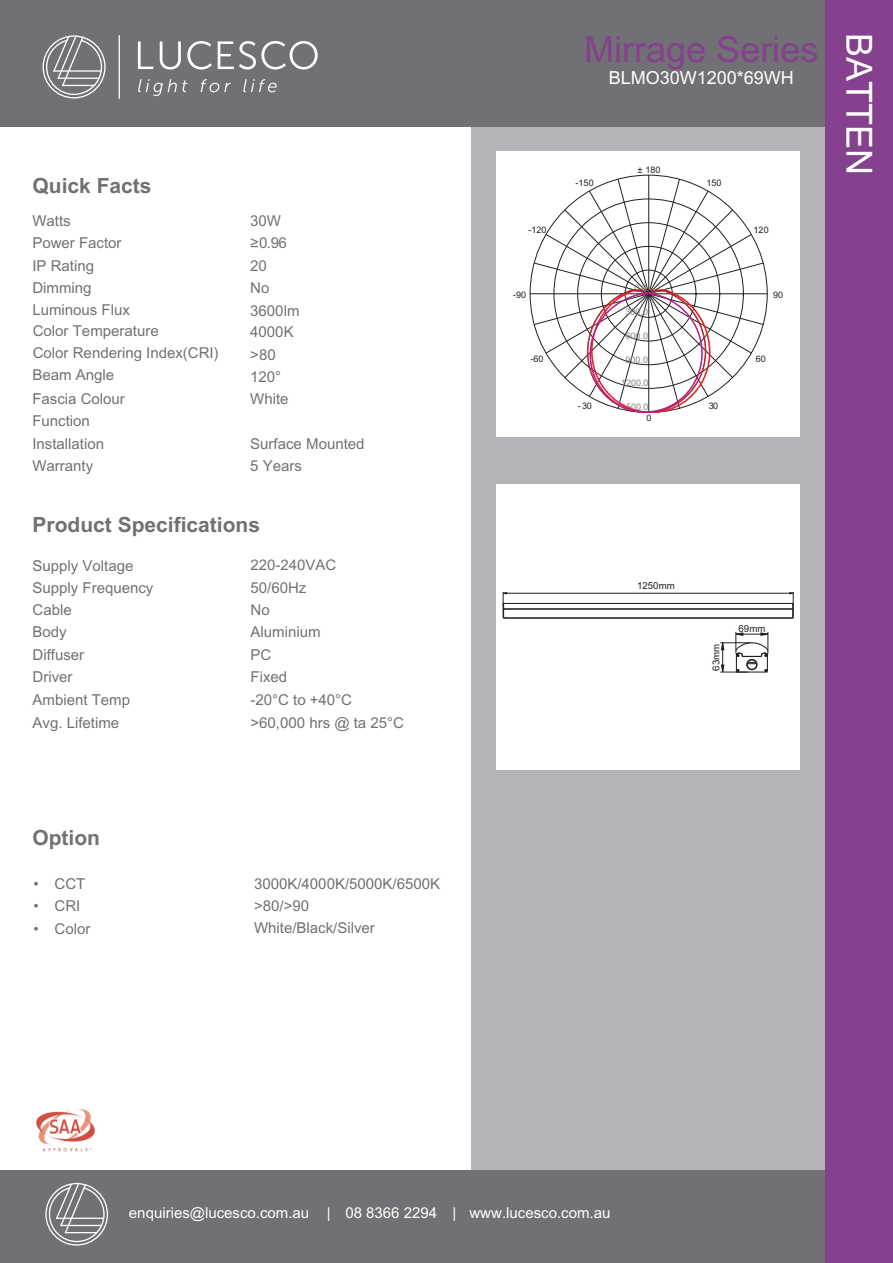
<style>
.page{position:relative;width:893px;height:1263px;background:#fff}
.page>*{position:absolute;margin:0;border:0;box-sizing:border-box;transform-origin:0 0}
.t1{font:36px "Arial Unicode MS";color:#85418d}
.t2{font:36px "Arial Unicode MS";color:#fff}
.t3{font:700 21px "Arial";color:#717074}
.t4{font:18px "Arial Unicode MS";color:#fff}
.t5{font:15px/22.2px "Arial Unicode MS";color:#717074}
.t6{font:15px "Arial Unicode MS";color:#fff}
.t7{font:14.55px "Arial Unicode MS";color:#717074}
.t8{font:9.6px "Arial";color:#231f20}
.t9{font:9px "Arial";color:#231f20}
.t10{font:9px "Arial";color:#828487}
.s1{font-family:"Arial"}
.s2{font-family:"Arial Unicode MS"}
</style>
<div class="page">
<div style="left:471px;top:126px;width:354px;height:1045px;background:#b4b3b7"></div>
<img style="left:36px;top:1109px;width:60px;height:42px">
<div style="left:496px;top:151px;width:304px;height:286px;background:#fff"></div>
<div style="left:496px;top:484px;width:304px;height:286px;background:#fff"></div>
<svg style="left:530px;top:175px;width:238px;height:151px"></svg>
<hr style="left:530px;top:293px;width:119px;height:1px;background:#231f20">
<hr style="left:649px;top:293px;width:118px;height:1px;background:#231f20">
<hr style="left:648px;top:175px;width:1px;height:119px;background:#231f20">
<svg style="left:534px;top:179px;width:230px;height:234px"></svg>
<hr style="left:503px;top:593px;width:290px;height:1px;background:#231f20">
<hr style="left:504px;top:617px;width:289px;height:1px;background:#231f20">
<hr style="left:503px;top:608px;width:290px;height:1px;background:#231f20">
<hr style="left:503px;top:603px;width:290px;height:1px;background:#231f20">
<svg style="left:789px;top:592px;width:5px;height:27px"></svg>
<svg style="left:502px;top:592px;width:5px;height:27px"></svg>
<svg style="left:720px;top:632px;width:49px;height:41px"></svg>
<div style="left:0;top:1171px;width:891px;height:92px;background:#717074"></div>
<div style="left:0;top:0;width:891px;height:126px;background:#717074"></div>
<svg style="left:138px;top:41px;width:15px;height:28px"></svg>
<svg style="left:160px;top:41px;width:21px;height:29px"></svg>
<svg style="left:187px;top:41px;width:25px;height:29px"></svg>
<svg style="left:218px;top:41px;width:100px;height:29px"></svg>
<svg style="left:138px;top:79px;width:49px;height:17px"></svg>
<svg style="left:201px;top:79px;width:30px;height:13px"></svg>
<svg style="left:243px;top:79px;width:34px;height:13px"></svg>
<hr style="left:119px;top:35px;width:1px;height:64px;background:#fff">
<svg style="left:43px;top:35px;width:63px;height:63px"></svg>
<div style="left:825px;top:0;width:68px;height:1263px;background:#85418d"></div>
<svg style="left:45px;top:1183px;width:63px;height:62px"></svg>
<h2 class="t3" style="left:33px;top:178px;width:121px">Quick Facts</h2>
<p class="t5" style="left:32px;top:211px;width:91px">Watts<br>Power Factor<br>IP Rating<br>Dimming</p>
<p class="t5" style="left:32px;top:301px;width:188px;line-height:21.5px">Luminous Flux<br>Color Temperature<br>Color Rendering Index(CRI)</p>
<p class="t5" style="left:32px;top:364px;width:94px;line-height:24px">Beam Angle<br>Fascia Colour</p>
<p class="t5" style="left:32px;top:411px;width:73px">Function<br>Installation<br>Warranty</p>
<p class="t5" style="left:250px;top:211px;width:51px">30W ≥0.96<br>20<br>No<br>3<span class="s1">6</span>00lm<br>4000K &gt;80</p>
<p class="t5" style="left:250px;top:367px;width:40px">120°<br>White</p>
<p class="t5" style="left:250px;top:434px;width:116px">Surface Mounted<br>5 Years</p>
<h2 class="t3" style="left:33px;top:516px;width:229px">Product Specifications</h2>
<p class="t5" style="left:33px;top:556px;width:122px">Supply Voltage<br>Supply Frequency<br>Cable<br>Body<br>Diffuser<br>Driver<br>Ambient Temp<br>Avg. Lifetime</p>
<p class="t7" style="left:251px;top:559px;width:87px">220-240VAC</p>
<p class="t5" style="left:251px;top:578px;width:155px">50/60Hz<br>No<br>Aluminium<br>PC<br>Fixed<br>-20°C to +40°C &gt;60,000 hrs @ ta 25°C</p>
<h2 class="t3" style="left:32px;top:830px;width:69px">Option</h2>
<p class="t5" style="left:33px;top:874px;width:54px">• CCT</p>
<p class="t5" style="left:33px;top:896px;width:49px">• CRI</p>
<p class="t5" style="left:33px;top:919px;width:59px">• Color</p>
<p class="t5" style="left:254px;top:874px;width:187px">3000K/4000K/5000K/6500K &gt;80/&gt;90<br>White/Black/Silver</p>
<h1 class="t1" style="left:584px;top:36px;width:236px">Mirrage Series</h1>
<p class="t4" style="left:609px;top:71px;width:187px">BLMO30W1200*69WH</p>
<p class="t9" style="left:638px;top:166px;width:24px"><span class="s2">±</span> 180</p>
<h1 class="t2" style="left:872px;top:33px;width:144px;rotate:90deg">BATTEN</h1>
<p class="t9" style="left:576px;top:180px;width:20px"><span class="s2">-</span>150</p>
<p class="t9" style="left:706px;top:180px;width:17px">150</p>
<p class="t9" style="left:528px;top:227px;width:20px"><span class="s2">-</span>120</p>
<p class="t9" style="left:754px;top:227px;width:17px">120</p>
<p class="t9" style="left:513px;top:291px;width:15px"><span class="s2">-</span>90</p>
<p class="t9" style="left:530px;top:355px;width:15px"><span class="s2">-</span>60</p>
<p class="t10" style="left:634px;top:285px;width:14px">0<span class="s2">.</span>0</p>
<p class="t10" style="left:625px;top:309px;width:24px">300<span class="s2">.</span>0</p>
<p class="t10" style="left:625px;top:332px;width:24px">600<span class="s2">.</span>0</p>
<p class="t10" style="left:625px;top:356px;width:24px">900<span class="s2">.</span>0</p>
<p class="t10" style="left:621px;top:380px;width:29px">1200<span class="s2">.</span>0</p>
<p class="t10" style="left:621px;top:403px;width:29px">1500<span class="s2">.</span>0</p>
<p class="t9" style="left:578px;top:403px;width:16px"><span class="s2">-</span> 03</p>
<p class="t9" style="left:709px;top:403px;width:11px">03</p>
<p class="t9" style="left:773px;top:291px;width:12px">90</p>
<p class="t9" style="left:756px;top:356px;width:12px">60</p>
<p class="t9" style="left:646px;top:415px;width:7px">0</p>
<p class="t8" style="left:637px;top:582px;width:39px">1250mm</p>
<p class="t8" style="left:712px;top:671px;width:28px;rotate:-90deg">63mm</p>
<p class="t8" style="left:739px;top:625px;width:28px">69mm</p>
<p class="t6" style="left:129px;top:1207px;width:483px">enquiries@lucesco.com.au | 08 8366 2294 | www.lucesco.com.au</p>
</div>
